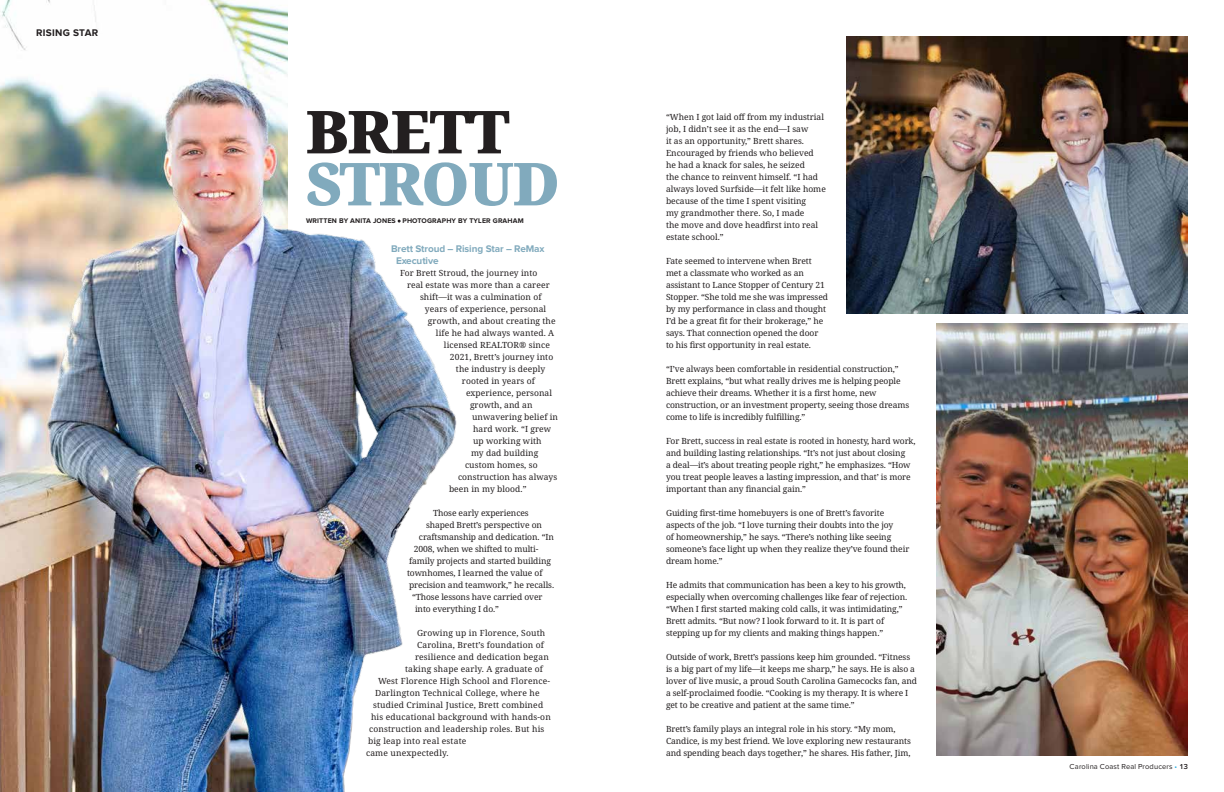
<style>
.page{position:relative;width:1224px;height:792px;background:#fff}
.page>*{position:absolute;margin:0;border:0;box-sizing:border-box;transform-origin:0 0}
.t1{font:900 59.3px "Avrile Serif";letter-spacing:-.02em;color:#81aabd}
.t2{font:900 59.3px "Avrile Serif";letter-spacing:-.02em;color:#231f20}
.t3{font:700 10px/12px "Proxima Nova";letter-spacing:-.01em;color:#81aabd}
.t4{font:700 10px "Proxima Nova";letter-spacing:.03em;color:#231f20}
.t5{font:8.5px/12px "Avrile Serif";letter-spacing:-.01em;color:#231f20}
.t6{font:8.5px "Avrile Serif";letter-spacing:.01em;color:#231f20}
.t7{font:8.5px "Avrile Serif";letter-spacing:.02em;color:#231f20}
.t8{font:7.5px "Proxima Nova";letter-spacing:.02em;color:#231f20}
.t9{font:700 7px "Proxima Nova";letter-spacing:.02em;color:#231f20}
.s1{color:#19a8e0}
.s2{font-weight:600}
</style>
<div class="page">
<img style="left:0;top:0;width:36px;height:792px">
<img style="left:936px;top:323px;width:252px;height:433px">
<img style="left:846px;top:36px;width:342px;height:277px">
<img style="left:36px;top:0;width:421px;height:792px">
<p class="t4" style="left:36px;top:28px;width:64px">RISING STAR</p>
<h1 class="t2" style="left:306px;top:89px;width:205px">BRETT</h1>
<h1 class="t1" style="left:306px;top:141px;width:256px">STROUD</h1>
<p class="t9" style="left:306px;top:218px;width:219px">WRITTEN BY ANITA JONES • PHOTOGRAPHY BY TYLER GRAHAM</p>
<p class="t3" style="left:396px;top:243px;width:150px;text-indent:-5px">Brett Stroud – Rising Star – ReMax<br>Executive</p>
<p class="t6" style="left:400px;top:267px;width:139px">For Brett Stroud, the journey into</p>
<p class="t6" style="left:407px;top:279px;width:144px">real estate was more than a career</p>
<p class="t6" style="left:420px;top:291px;width:123px">shift—it was a culmination of</p>
<p class="t6" style="left:425px;top:303px;width:123px">years of experience, personal</p>
<p class="t6" style="left:428px;top:315px;width:129px">growth, and about creating the</p>
<p class="t6" style="left:436px;top:327px;width:120px">life he had always wanted. A</p>
<p class="t6" style="left:444px;top:339px;width:107px">licensed REALTOR® since</p>
<p class="t6" style="left:450px;top:351px;width:105px">2021, Brett’s journey into</p>
<p class="t6" style="left:456px;top:363px;width:91px">the industry is deeply</p>
<p class="t6" style="left:462px;top:375px;width:74px">rooted in years of</p>
<p class="t6" style="left:466px;top:387px;width:88px">experience, personal</p>
<p class="t6" style="left:470px;top:399px;width:64px">growth, and an</p>
<p class="t6" style="left:472px;top:411px;width:87px">unwavering belief in</p>
<p class="t6" style="left:473px;top:423px;width:80px">hard work. “I grew</p>
<p class="t6" style="left:473px;top:435px;width:70px">up working with</p>
<p class="t6" style="left:471px;top:447px;width:69px">my dad building</p>
<p class="t6" style="left:465px;top:459px;width:74px">custom homes, so</p>
<p class="t6" style="left:458px;top:471px;width:101px">construction has always</p>
<p class="t6" style="left:449px;top:483px;width:79px">been in my blood.”</p>
<p class="t5" style="left:433px;top:507px;width:97px">Those early experiences</p>
<p class="t5" style="left:426px;top:519px;width:117px">shaped Brett’s perspective on</p>
<p class="t5" style="left:419px;top:531px;width:136px">craftsmanship and dedication. “In</p>
<p class="t5" style="left:414px;top:543px;width:126px">2008, when we shifted to multi-</p>
<p class="t5" style="left:409px;top:555px;width:144px">family projects and started building</p>
<p class="t5" style="left:407px;top:567px;width:137px">townhomes, I learned the value of</p>
<p class="t5" style="left:409px;top:579px;width:147px">precision and teamwork,” he recalls.</p>
<p class="t5" style="left:412px;top:591px;width:132px">“Those lessons have carried over</p>
<p class="t5" style="left:415px;top:603px;width:86px">into everything I do.”</p>
<p class="t7" style="left:417px;top:627px;width:130px">Growing up in Florence, South</p>
<p class="t7" style="left:417px;top:639px;width:129px">Carolina, Brett’s foundation of</p>
<p class="t7" style="left:415px;top:651px;width:135px">resilience and dedication began</p>
<p class="t7" style="left:405px;top:663px;width:140px">taking shape early. A graduate of</p>
<p class="t7" style="left:378px;top:675px;width:174px">West Florence High School and Florence-</p>
<p class="t7" style="left:375px;top:687px;width:166px">Darlington Technical College, where he</p>
<p class="t7" style="left:373px;top:699px;width:172px">studied Criminal Justice, Brett combined</p>
<p class="t7" style="left:371px;top:711px;width:181px">his educational background with hands-on</p>
<p class="t7" style="left:369px;top:723px;width:177px">construction and leadership roles. But his</p>
<p class="t7" style="left:368px;top:735px;width:100px">big leap into real estate</p>
<p class="t7" style="left:366px;top:747px;width:84px">came unexpectedly.</p>
<p class="t5" style="left:666px;top:111px;width:161px">“When I got laid off from my industrial job, I didn’t see it as the end—I saw<br>it as an opportunity,” Brett shares.<br>Encouraged by friends who believed he had a knack for sales, he seized<br>the chance to reinvent himself. “I had always loved Surfside—it felt like home because of the time I spent visiting<br>my grandmother there. So, I made<br>the move and dove headfirst into real estate school.”</p>
<p class="t5" style="left:666px;top:255px;width:164px">Fate seemed to intervene when Brett met a classmate who worked as an assistant to Lance Stopper of Century 21<br>Stopper. “She told me she was impressed by my performance in class and thought I’d be a great fit for their brokerage,” he says. That connection opened the door to his first opportunity in real estate.</p>
<p class="t5" style="left:666px;top:363px;width:245px">“I’ve always been comfortable in residential construction,” Brett explains, “but what really drives me is helping people achieve their dreams. Whether it is a first home, new construction, or an investment property, seeing those dreams come to life is incredibly fulfilling.”</p>
<p class="t5" style="left:666px;top:435px;width:251px">For Brett, success in real estate is rooted in honesty, hard work, and building lasting relationships. “It’s not just about closing<br>a deal—it’s about treating people right,” he emphasizes. “How you treat people leaves a lasting impression, and that’ is more important than any financial gain.”</p>
<p class="t5" style="left:666px;top:507px;width:245px">Guiding first-time homebuyers is one of Brett’s favorite aspects of the job. “I love turning their doubts into the joy<br>of homeownership,” he says. “There’s nothing like seeing someone’s face light up when they realize they’ve found their dream home.”</p>
<p class="t5" style="left:666px;top:579px;width:243px">He admits that communication has been a key to his growth, especially when overcoming challenges like fear of rejection. “When I first started making cold calls, it was intimidating,” Brett admits. “But now? I look forward to it. It is part of stepping up for my clients and making things happen.”</p>
<p class="t5" style="left:666px;top:651px;width:252px">Outside of work, Brett’s passions keep him grounded. “Fitness is a big part of my life—it keeps me sharp,” he says. He is also a lover of live music, a proud South Carolina Gamecocks fan, and a self-proclaimed foodie. “Cooking is my therapy. It is where I get to be creative and patient at the same time.”</p>
<p class="t5" style="left:666px;top:723px;width:246px">Brett’s family plays an integral role in his story. “My mom,<br>Candice, is my best friend. We love exploring new restaurants and spending beach days together,” he shares. His father, Jim,</p>
<p class="t8" style="left:1070px;top:762px;width:120px">Carolina Coast Real Producers <span class="s1">•</span> <span class="s2">13</span></p>
</div>
